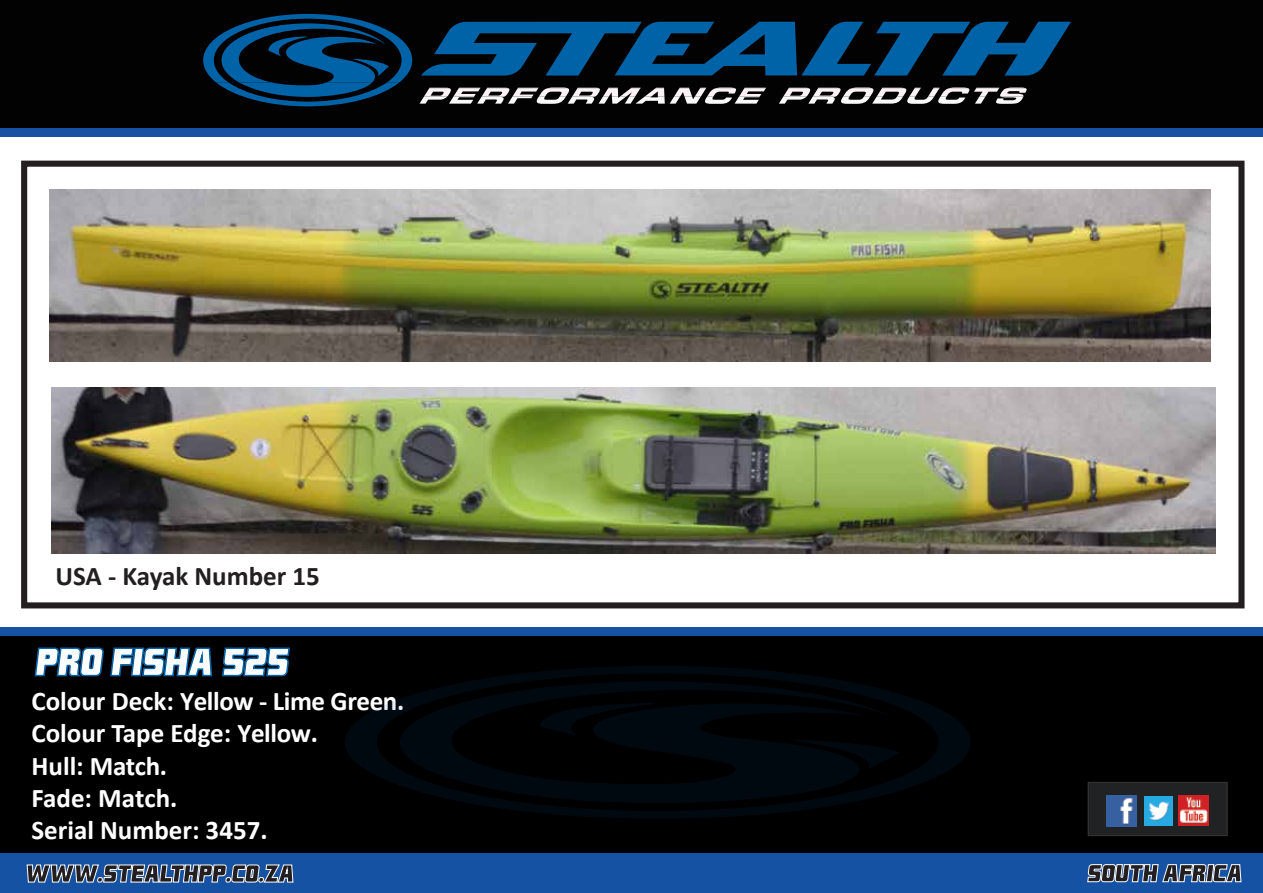
<style>
.page{position:relative;width:1263px;height:893px;background:#fff}
.page>*{position:absolute;margin:0;border:0;box-sizing:border-box;transform-origin:0 0}
.t1{font:italic 36px "Franklin M54";color:#fcfcfc}
.t2{font:700 27px/32.4px "Calibri";color:#fff}
.t3{font:700 27px "Calibri";color:#231f20}
.t4{font:italic 22.5px "Franklin M54";color:#231f20}
</style>
<div class="page">
<div style="left:0;top:0;width:1263px;height:137px;background:#020202"></div>
<div style="left:0;top:128px;width:1263px;height:9px;background:#1652a4"></div>
<div style="left:21px;top:161px;width:1223px;height:447px;border:6px solid #231f20"></div>
<svg style="left:419px;top:88px;width:608px;height:16px"></svg>
<svg style="left:421px;top:22px;width:650px;height:54px"></svg>
<svg style="left:203px;top:14px;width:209px;height:92px"></svg>
<div style="left:0;top:627px;width:1263px;height:266px;background:#000"></div>
<div style="left:0;top:627px;width:1263px;height:9px;background:#1652a4"></div>
<div style="left:0;top:853px;width:1263px;height:40px;background:#1652a4"></div>
<svg style="left:26px;top:864px;width:268px;height:19px"></svg>
<div style="left:1088px;top:782px;width:139px;height:53px;background:#212224"></div>
<div style="left:1088px;top:782px;width:140px;height:54px;border:1px solid #706565"></div>
<img style="left:1107px;top:796px;width:29px;height:30px">
<img style="left:1144px;top:796px;width:29px;height:29px">
<img style="left:1179px;top:796px;width:30px;height:30px">
<svg style="left:1087px;top:864px;width:155px;height:19px"></svg>
<svg style="left:385px;top:779px;width:546px;height:40px"></svg>
<svg style="left:345px;top:666px;width:625px;height:113px"></svg>
<img style="left:50px;top:189px;width:1161px;height:173px">
<img style="left:51px;top:387px;width:1164px;height:167px">
<svg style="left:34px;top:647px;width:179px;height:30px"></svg>
<svg style="left:222px;top:647px;width:68px;height:30px"></svg>
<p class="t3" style="left:56px;top:557px;width:266px">USA - Kayak Number 15</p>
<h1 class="t1" style="left:36px;top:642px;width:254px">PRO FISHA 525</h1>
<p class="t2" style="left:31px;top:684px;width:374px">Colour Deck: Yellow - Lime Green.<br>Colour Tape Edge: Yellow.<br>Hull: Match.<br>Fade: Match.<br>Serial Number: 3457.</p>
<p class="t4" style="left:26px;top:861px;width:271px">WWW.STEALTHPP.CO.ZA</p>
<p class="t4" style="left:1088px;top:861px;width:156px">SOUTH AFRICA</p>
</div>
